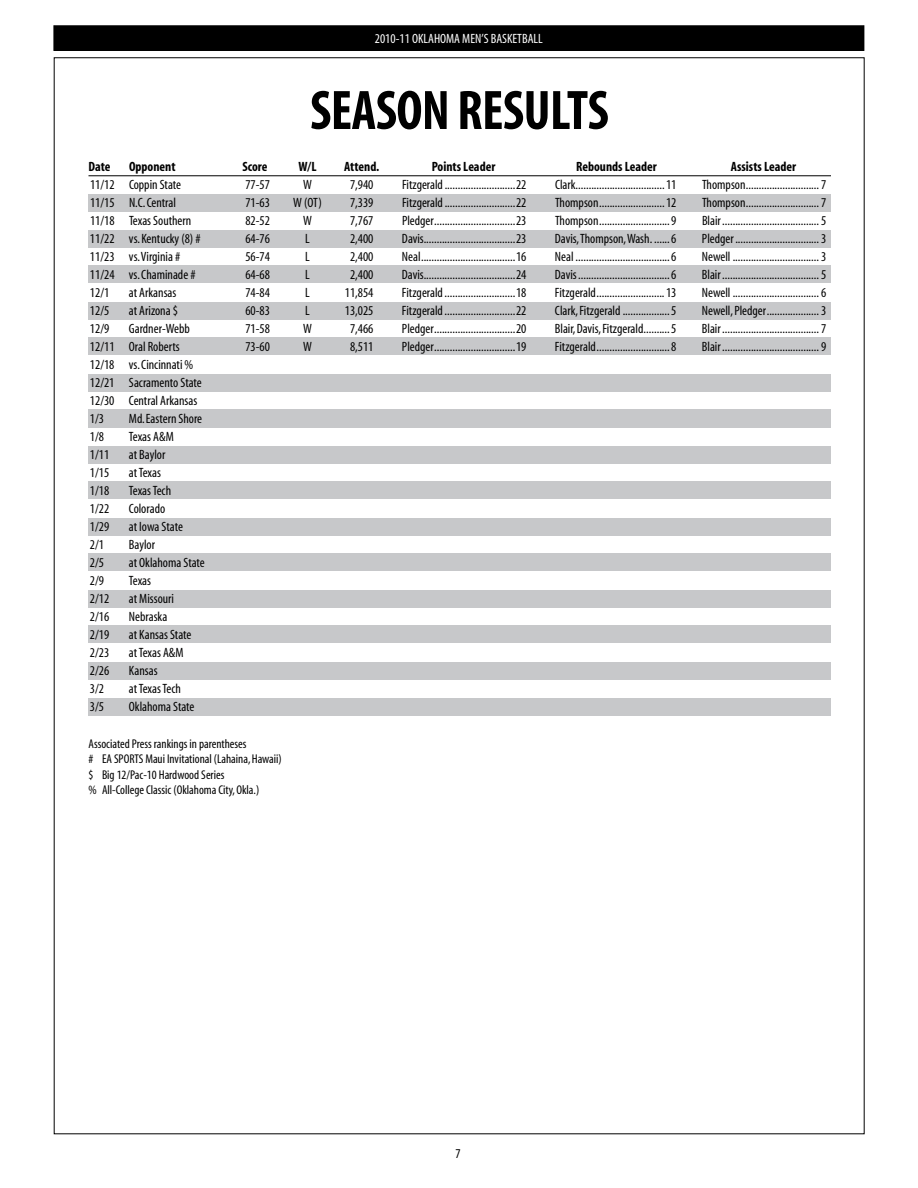
<style>
.page{position:relative;width:918px;height:1188px;background:#fff}
.page>*{position:absolute;margin:0;border:0;box-sizing:border-box;transform-origin:0 0}
.t1{font:700 condensed 56.1px "Myriad";letter-spacing:-.01em;color:#000;scale:.96 1}
.t2{font:condensed 13.5px/18px "Myriad";color:#000}
.t3{font:700 condensed 13.5px "Myriad";color:#000}
.t4{font:condensed 13.5px "Myriad Pro";color:#fff}
.t5{font:condensed 12.75px/15.3px "Myriad";color:#000}
</style>
<div class="page">
<div style="left:54px;top:26px;width:810px;height:24px;background:#000"></div>
<div style="left:54px;top:25px;width:810px;height:26px;border:1px solid #000"></div>
<div style="left:89px;top:698px;width:742px;height:18px;background:#c7c8ca"></div>
<div style="left:89px;top:662px;width:742px;height:18px;background:#c7c8ca"></div>
<div style="left:89px;top:625px;width:742px;height:18px;background:#c7c8ca"></div>
<div style="left:89px;top:590px;width:742px;height:18px;background:#c7c8ca"></div>
<div style="left:89px;top:553px;width:742px;height:18px;background:#c7c8ca"></div>
<div style="left:89px;top:518px;width:742px;height:18px;background:#c7c8ca"></div>
<div style="left:89px;top:481px;width:742px;height:18px;background:#c7c8ca"></div>
<div style="left:89px;top:446px;width:742px;height:18px;background:#c7c8ca"></div>
<div style="left:89px;top:409px;width:742px;height:18px;background:#c7c8ca"></div>
<div style="left:89px;top:374px;width:742px;height:18px;background:#c7c8ca"></div>
<div style="left:89px;top:337px;width:742px;height:18px;background:#c7c8ca"></div>
<div style="left:89px;top:302px;width:742px;height:18px;background:#c7c8ca"></div>
<div style="left:89px;top:265px;width:742px;height:18px;background:#c7c8ca"></div>
<div style="left:88px;top:230px;width:743px;height:18px;background:#c7c8ca"></div>
<div style="left:88px;top:194px;width:743px;height:18px;background:#c7c8ca"></div>
<hr style="left:88px;top:176px;width:743px;height:1px;background:#000">
<p class="t4" style="left:375px;top:31px;width:169px">2010-11 OKLAHOMA MEN’S BASKETBALL</p>
<h1 class="t1" style="left:310px;top:82px;width:313px">SEASON RESULTS</h1>
<p class="t3" style="left:88px;top:160px;width:23px">Date</p>
<p class="t3" style="left:129px;top:160px;width:48px">Opponent</p>
<p class="t3" style="left:242px;top:160px;width:27px">Score</p>
<p class="t3" style="left:298px;top:160px;width:20px">W/L</p>
<p class="t3" style="left:344px;top:160px;width:37px">Attend.</p>
<p class="t3" style="left:432px;top:160px;width:65px">Points Leader</p>
<p class="t3" style="left:576px;top:160px;width:82px">Rebounds Leader</p>
<p class="t3" style="left:731px;top:160px;width:67px">Assists Leader</p>
<p class="t2" style="left:90px;top:176px;width:93px">11/12 Coppin State</p>
<p class="t2" style="left:245px;top:176px;width:26px">77-57</p>
<p class="t2" style="left:303px;top:176px;width:10px">W</p>
<p class="t2" style="left:350px;top:176px;width:25px">7,940</p>
<p class="t2" style="left:402px;top:176px;width:126px">Fitzgerald...........................22</p>
<p class="t2" style="left:555px;top:176px;width:123px">Clark..................................11</p>
<p class="t2" style="left:702px;top:176px;width:126px">Thompson............................ 7</p>
<p class="t2" style="left:90px;top:194px;width:87px">11/15 N.C.Central</p>
<p class="t2" style="left:245px;top:194px;width:26px">71-63</p>
<p class="t2" style="left:293px;top:194px;width:30px">W(OT)</p>
<p class="t2" style="left:350px;top:194px;width:25px">7,339</p>
<p class="t2" style="left:402px;top:194px;width:126px">Fitzgerald...........................22</p>
<p class="t2" style="left:555px;top:194px;width:123px">Thompson.........................12</p>
<p class="t2" style="left:702px;top:194px;width:126px">Thompson............................ 7</p>
<p class="t2" style="left:90px;top:212px;width:103px">11/18 Texas Southern</p>
<p class="t2" style="left:245px;top:212px;width:26px">82-52</p>
<p class="t2" style="left:303px;top:212px;width:10px">W</p>
<p class="t2" style="left:350px;top:212px;width:25px">7,767</p>
<p class="t2" style="left:402px;top:212px;width:126px">Pledger...............................23</p>
<p class="t2" style="left:555px;top:212px;width:123px">Thompson...........................9</p>
<p class="t2" style="left:702px;top:212px;width:126px">Blair..................................... 5</p>
<p class="t2" style="left:90px;top:230px;width:112px">11/22 vs.Kentucky (8) #</p>
<p class="t2" style="left:245px;top:230px;width:26px">64-76</p>
<p class="t2" style="left:305px;top:230px;width:6px">L</p>
<p class="t2" style="left:350px;top:230px;width:25px">2,400</p>
<p class="t2" style="left:402px;top:230px;width:126px">Davis...................................23</p>
<p class="t2" style="left:555px;top:230px;width:123px">Davis,Thompson,Wash. ......6</p>
<p class="t2" style="left:702px;top:230px;width:126px">Pledger................................ 3</p>
<p class="t2" style="left:90px;top:248px;width:92px">11/23 vs.Virginia #</p>
<p class="t2" style="left:245px;top:248px;width:26px">56-74</p>
<p class="t2" style="left:305px;top:248px;width:6px">L</p>
<p class="t2" style="left:350px;top:248px;width:25px">2,400</p>
<p class="t2" style="left:402px;top:248px;width:126px">Neal....................................16</p>
<p class="t2" style="left:555px;top:248px;width:123px">Neal ....................................6</p>
<p class="t2" style="left:702px;top:248px;width:126px">Newell ................................. 3</p>
<p class="t2" style="left:90px;top:266px;width:107px">11/24 vs.Chaminade #</p>
<p class="t2" style="left:245px;top:266px;width:26px">64-68</p>
<p class="t2" style="left:305px;top:266px;width:6px">L</p>
<p class="t2" style="left:350px;top:266px;width:25px">2,400</p>
<p class="t2" style="left:402px;top:266px;width:126px">Davis...................................24</p>
<p class="t2" style="left:555px;top:266px;width:123px">Davis...................................6</p>
<p class="t2" style="left:702px;top:266px;width:126px">Blair..................................... 5</p>
<p class="t2" style="left:90px;top:284px;width:21px">12/1</p>
<p class="t2" style="left:129px;top:284px;width:49px">at Arkansas</p>
<p class="t2" style="left:245px;top:284px;width:26px">74-84</p>
<p class="t2" style="left:305px;top:284px;width:6px">L</p>
<p class="t2" style="left:345px;top:284px;width:30px">11,854</p>
<p class="t2" style="left:402px;top:284px;width:126px">Fitzgerald...........................18</p>
<p class="t2" style="left:555px;top:284px;width:123px">Fitzgerald..........................13</p>
<p class="t2" style="left:702px;top:284px;width:126px">Newell ................................. 6</p>
<p class="t2" style="left:90px;top:302px;width:21px">12/5</p>
<p class="t2" style="left:129px;top:302px;width:50px">at Arizona $</p>
<p class="t2" style="left:245px;top:302px;width:26px">60-83</p>
<p class="t2" style="left:305px;top:302px;width:6px">L</p>
<p class="t2" style="left:345px;top:302px;width:30px">13,025</p>
<p class="t2" style="left:402px;top:302px;width:126px">Fitzgerald...........................22</p>
<p class="t2" style="left:555px;top:302px;width:123px">Clark,Fitzgerald ..................5</p>
<p class="t2" style="left:702px;top:302px;width:126px">Newell,Pledger.................... 3</p>
<p class="t2" style="left:90px;top:320px;width:21px">12/9</p>
<p class="t2" style="left:129px;top:320px;width:62px">Gardner-Webb</p>
<p class="t2" style="left:245px;top:320px;width:26px">71-58</p>
<p class="t2" style="left:303px;top:320px;width:10px">W</p>
<p class="t2" style="left:350px;top:320px;width:25px">7,466</p>
<p class="t2" style="left:402px;top:320px;width:126px">Pledger...............................20</p>
<p class="t2" style="left:555px;top:320px;width:123px">Blair,Davis,Fitzgerald..........5</p>
<p class="t2" style="left:702px;top:320px;width:126px">Blair..................................... 7</p>
<p class="t2" style="left:90px;top:338px;width:91px">12/11 Oral Roberts</p>
<p class="t2" style="left:245px;top:338px;width:26px">73-60</p>
<p class="t2" style="left:303px;top:338px;width:10px">W</p>
<p class="t2" style="left:350px;top:338px;width:25px">8,511</p>
<p class="t2" style="left:402px;top:338px;width:126px">Pledger...............................19</p>
<p class="t2" style="left:555px;top:338px;width:123px">Fitzgerald............................8</p>
<p class="t2" style="left:702px;top:338px;width:126px">Blair..................................... 9</p>
<p class="t2" style="left:90px;top:356px;width:113px">12/18 vs.Cincinnati %<br>12/21 Sacramento State<br>12/30 Central Arkansas<br>1/3</p>
<p class="t2" style="left:129px;top:410px;width:75px">Md.Eastern Shore</p>
<p class="t2" style="left:90px;top:428px;width:16px">1/8</p>
<p class="t2" style="left:129px;top:428px;width:46px">Texas A&amp;M</p>
<p class="t2" style="left:90px;top:446px;width:21px">1/11</p>
<p class="t2" style="left:129px;top:446px;width:38px">at Baylor</p>
<p class="t2" style="left:90px;top:464px;width:21px">1/15</p>
<p class="t2" style="left:129px;top:464px;width:34px">atTexas</p>
<p class="t2" style="left:90px;top:482px;width:21px">1/18</p>
<p class="t2" style="left:129px;top:482px;width:44px">TexasTech</p>
<p class="t2" style="left:90px;top:500px;width:21px">1/22</p>
<p class="t2" style="left:129px;top:500px;width:38px">Colorado</p>
<p class="t2" style="left:90px;top:518px;width:21px">1/29</p>
<p class="t2" style="left:129px;top:518px;width:56px">at Iowa State</p>
<p class="t2" style="left:90px;top:536px;width:16px">2/1</p>
<p class="t2" style="left:129px;top:536px;width:28px">Baylor</p>
<p class="t2" style="left:90px;top:554px;width:16px">2/5</p>
<p class="t2" style="left:129px;top:554px;width:77px">at Oklahoma State</p>
<p class="t2" style="left:90px;top:572px;width:16px">2/9</p>
<p class="t2" style="left:129px;top:572px;width:24px">Texas</p>
<p class="t2" style="left:90px;top:590px;width:21px">2/12</p>
<p class="t2" style="left:129px;top:590px;width:47px">at Missouri</p>
<p class="t2" style="left:90px;top:608px;width:21px">2/16</p>
<p class="t2" style="left:129px;top:608px;width:40px">Nebraska</p>
<p class="t2" style="left:90px;top:626px;width:21px">2/19</p>
<p class="t2" style="left:129px;top:626px;width:64px">at Kansas State</p>
<p class="t2" style="left:90px;top:644px;width:21px">2/23</p>
<p class="t2" style="left:129px;top:644px;width:56px">atTexas A&amp;M</p>
<p class="t2" style="left:90px;top:662px;width:21px">2/26</p>
<p class="t2" style="left:129px;top:662px;width:30px">Kansas</p>
<p class="t2" style="left:90px;top:680px;width:16px">3/2</p>
<p class="t2" style="left:129px;top:680px;width:54px">atTexasTech</p>
<p class="t2" style="left:90px;top:698px;width:16px">3/5</p>
<p class="t2" style="left:129px;top:698px;width:67px">Oklahoma State</p>
<p class="t5" style="left:88px;top:737px;width:195px">Associated Press rankings in parentheses<br># EA SPORTS Maui Invitational (Lahaina,Hawaii) $ Big 12/Pac-10 Hardwood Series<br>% All-College Classic (Oklahoma City,Okla.)</p>
<p class="t2" style="left:456px;top:1146px;width:7px">7</p>
</div>
